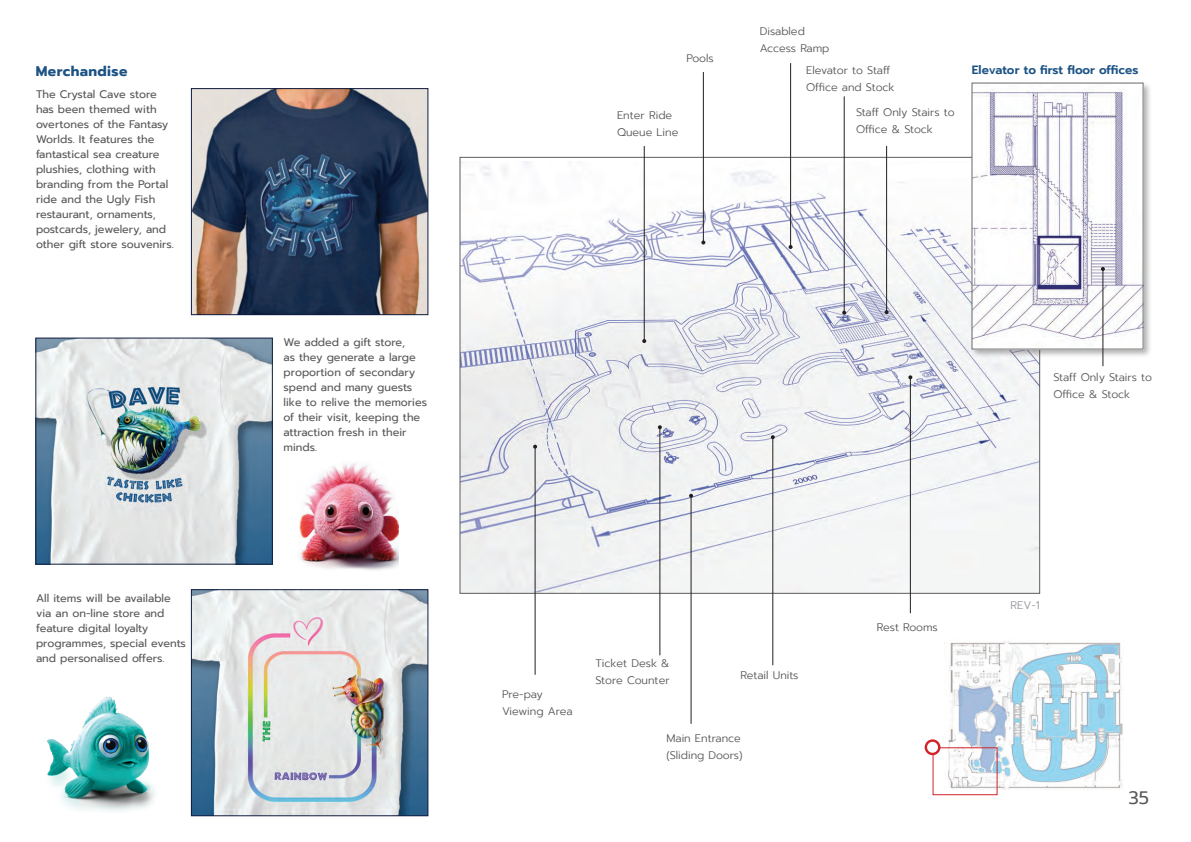
<style>
.page{position:relative;width:1191px;height:842px;background:#fff}
.page>*{position:absolute;margin:0;border:0;box-sizing:border-box;transform-origin:0 0}
.t1{font:18px "Prompt";color:#57585a}
.t2{font:700 14px "Prompt";letter-spacing:.03em;color:#1c5385}
.t3{font:600 12px "Prompt";letter-spacing:-.005em;color:#1c5385}
.t4{font:11px/15px "Prompt";color:#57585a}
.t5{font:300 11px/17px "Prompt";color:#57585a}
.t6{font:300 11px "Prompt";color:#939598}
</style>
<div class="page">
<img style="left:462px;top:162px;width:575px;height:429px">
<svg style="left:937px;top:641px;width:187px;height:154px"></svg>
<svg style="left:924px;top:739px;width:16px;height:16px"></svg>
<div style="left:932px;top:747px;width:65px;height:48px;border:1px solid #d1232a"></div>
<div style="left:927px;top:742px;width:11px;height:11px;background:#fff;border-radius:50%"></div>
<hr style="left:659px;top:427px;width:1px;height:228px;background:#231f20">
<svg style="left:658px;top:425px;width:4px;height:4px"></svg>
<hr style="left:534px;top:447px;width:1px;height:228px;background:#231f20">
<svg style="left:533px;top:445px;width:4px;height:4px"></svg>
<hr style="left:690px;top:496px;width:1px;height:228px;background:#231f20">
<svg style="left:689px;top:494px;width:4px;height:4px"></svg>
<hr style="left:772px;top:437px;width:1px;height:228px;background:#231f20">
<svg style="left:771px;top:435px;width:4px;height:4px"></svg>
<hr style="left:843px;top:96px;width:1px;height:217px;background:#231f20">
<svg style="left:842px;top:311px;width:4px;height:4px"></svg>
<hr style="left:886px;top:146px;width:1px;height:166px;background:#231f20">
<svg style="left:884px;top:310px;width:4px;height:4px"></svg>
<hr style="left:790px;top:63px;width:1px;height:184px;background:#231f20">
<svg style="left:788px;top:245px;width:4px;height:4px"></svg>
<hr style="left:703px;top:72px;width:1px;height:170px;background:#231f20">
<svg style="left:701px;top:240px;width:4px;height:4px"></svg>
<hr style="left:644px;top:146px;width:1px;height:195px;background:#231f20">
<svg style="left:642px;top:339px;width:4px;height:4px"></svg>
<hr style="left:910px;top:377px;width:1px;height:236px;background:#231f20">
<svg style="left:908px;top:375px;width:4px;height:4px"></svg>
<img style="left:193px;top:591px;width:233px;height:223px">
<div style="left:191px;top:589px;width:237px;height:227px;border:1px solid #101d3f"></div>
<img style="left:38px;top:340px;width:232px;height:222px">
<img style="left:193px;top:90px;width:233px;height:223px">
<div style="left:191px;top:88px;width:237px;height:227px;border:1px solid #101d3f"></div>
<img style="left:299px;top:463px;width:100px;height:107px">
<img style="left:47px;top:696px;width:108px;height:115px">
<div style="left:970px;top:81px;width:182px;height:278px;background:#231f20;opacity:.35"></div>
<img style="left:974px;top:85px;width:167px;height:262px">
<hr style="left:1102px;top:269px;width:1px;height:97px;background:#231f20">
<svg style="left:1101px;top:267px;width:4px;height:4px"></svg>
<p class="t5" style="left:686px;top:50px;width:29px">Pools</p>
<p class="t5" style="left:759px;top:23px;width:71px">Disabled<br>Access Ramp</p>
<p class="t2" style="left:36px;top:61px;width:93px">Merchandise</p>
<p class="t3" style="left:972px;top:61px;width:168px">Elevator to first floor offices</p>
<p class="t5" style="left:806px;top:61px;width:90px">Elevator to Staff<br>Office and Stock</p>
<p class="t5" style="left:856px;top:104px;width:100px">Staff Only Stairs to<br>Office &amp; Stock</p>
<p class="t4" style="left:36px;top:86px;width:139px">The Crystal Cave store has been themed with overtones of the Fantasy<br>Worlds. It features the fantastical sea creature plushies, clothing with branding from the Portal ride and the Ugly Fish restaurant, ornaments, postcards, jewelery, and other gift store souvenirs.</p>
<p class="t5" style="left:617px;top:106px;width:63px">Enter Ride<br>Queue Line</p>
<p class="t4" style="left:36px;top:590px;width:151px">All items will be available via an on-line store and feature digital loyalty programmes, special events and personalised offers.</p>
<p class="t4" style="left:283px;top:335px;width:145px">We added a gift store,<br>as they generate a large proportion of secondary spend and many guests like to relive the memories of their visit, keeping the attraction fresh in their minds.</p>
<p class="t5" style="left:502px;top:686px;width:72px">Pre-pay<br>Viewing Area</p>
<p class="t5" style="left:595px;top:654px;width:76px">Ticket Desk &amp;<br>Store Counter</p>
<p class="t5" style="left:740px;top:666px;width:59px">Retail Units</p>
<p class="t5" style="left:666px;top:730px;width:78px">Main Entrance (Sliding Doors)</p>
<p class="t5" style="left:1053px;top:369px;width:100px">Staff Only Stairs to<br>Office &amp; Stock</p>
<p class="t5" style="left:877px;top:618px;width:62px">Rest Rooms</p>
<p class="t6" style="left:1010px;top:597px;width:31px">REV-1</p>
<h1 class="t1" style="left:1128px;top:785px;width:22px">35</h1>
</div>
